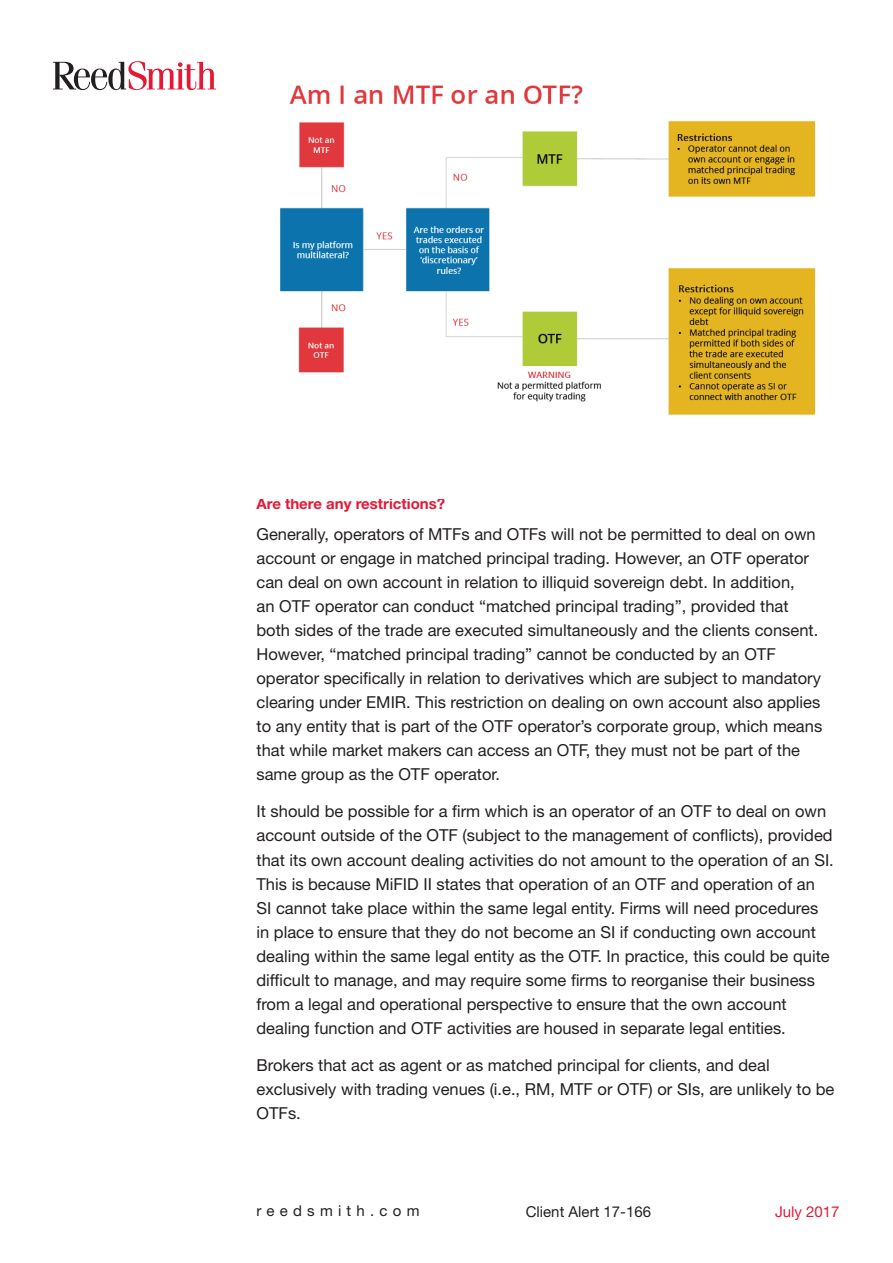
<style>
.page{position:relative;width:893px;height:1263px;background:#fff}
.page>*{position:absolute;margin:0;border:0;box-sizing:border-box;transform-origin:0 0}
.t1{font:16.5px/24px "Helvetica Neue LT Std";color:#231f20}
.t2{font:700 15px "Helvetica Neue LT Std";color:#e51836}
.t3{font:15px "Helvetica Neue LT Std";color:#231f20}
.t4{font:15px "Helvetica Neue LT Std";letter-spacing:.35em;color:#231f20}
.t5{font:15px "Helvetica Neue LT Std";color:#e51836}
</style>
<div class="page">
<svg style="left:53px;top:61px;width:163px;height:29px"></svg>
<img style="left:280px;top:85px;width:536px;height:330px">
<p class="t2" style="left:256px;top:494px;width:190px">Are there any restrictions?</p>
<p class="t1" style="left:256px;top:522px;width:567px">Generally, operators of MTFs and OTFs will not be permitted to deal on own account or engage in matched principal trading. However, an OTF operator can deal on own account in relation to illiquid sovereign debt. In addition,<br>an OTF operator can conduct “matched principal trading”, provided that both sides of the trade are executed simultaneously and the clients consent.<br>However, “matched principal trading” cannot be conducted by an OTF operator specifically in relation to derivatives which are subject to mandatory clearing under EMIR. This restriction on dealing on own account also applies to any entity that is part of the OTF operator’s corporate group, which means that while market makers can access an OTF, they must not be part of the same group as the OTF operator.</p>
<p class="t1" style="left:256px;top:799px;width:579px">It should be possible for a firm which is an operator of an OTF to deal on own account outside of the OTF (subject to the management of conflicts), provided that its own account dealing activities do not amount to the operation of an SI.<br>This is because MiFID II states that operation of an OTF and operation of an SI cannot take place within the same legal entity. Firms will need procedures in place to ensure that they do not become an SI if conducting own account dealing within the same legal entity as the OTF. In practice, this could be quite difficult to manage, and may require some firms to reorganise their business from a legal and operational perspective to ensure that the own account dealing function and OTF activities are housed in separate legal entities.</p>
<p class="t1" style="left:256px;top:1053px;width:579px">Brokers that act as agent or as matched principal for clients, and deal exclusively with trading venues (i.e., RM, MTF or OTF) or SIs, are unlikely to be<br>OTFs.</p>
<p class="t4" style="left:256px;top:1202px;width:165px">reedsmith.com</p>
<p class="t3" style="left:526px;top:1202px;width:127px">Client Alert 17-166</p>
<p class="t5" style="left:775px;top:1202px;width:66px">July 2017</p>
</div>
